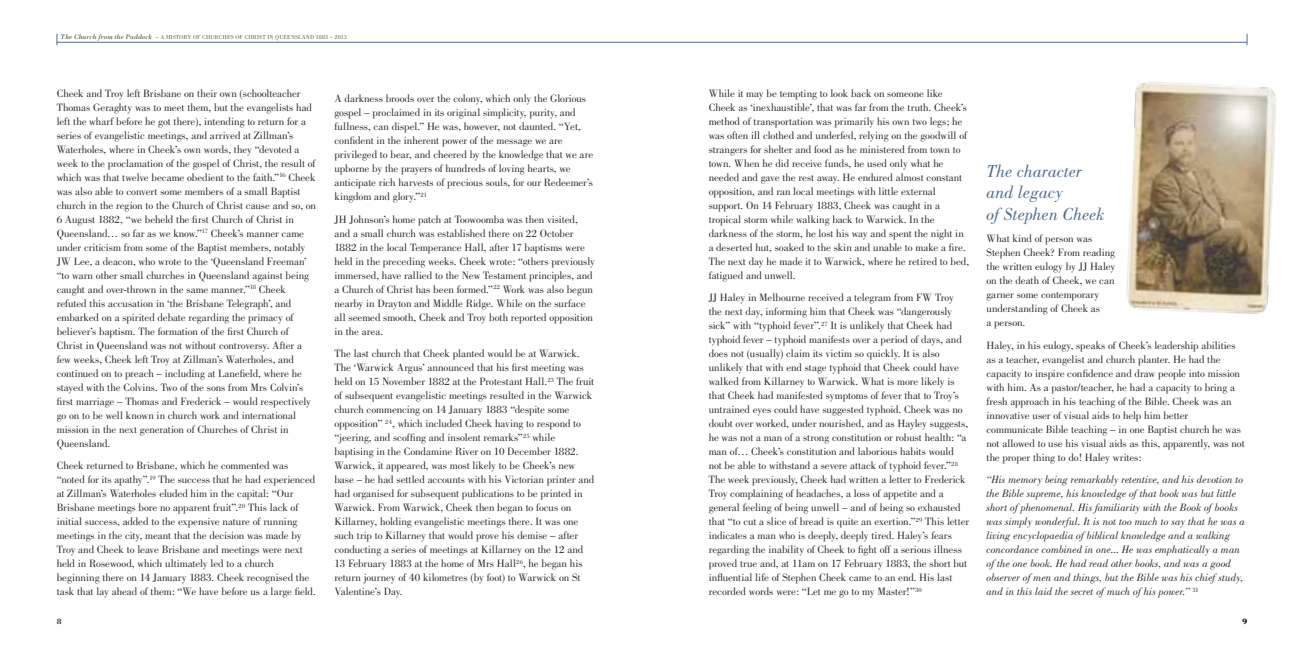
<style>
.page{position:relative;width:1304px;height:652px;background:#fff}
.page>*{position:absolute;margin:0;border:0;box-sizing:border-box;transform-origin:0 0}
.t1{font:italic 18px/21.6px "Bodoni";color:#4f6d8c}
.t2{font:11px/14px "Bodoni";letter-spacing:-.01em;color:#2d2c2d}
.t3{font:italic 11px/14px "Bodoni";color:#2d2c2d}
.t4{font:700 8px "Bodoni";color:#2d2c2d}
.t5{font:6px "Bodoni";letter-spacing:.02em;color:#59595b}
.s1{font-style:italic;font-size:7px}
</style>
<div class="page">
<hr style="left:57px;top:42px;width:595px;height:1px;background:#4f6d8c">
<hr style="left:652px;top:42px;width:595px;height:1px;background:#4f6d8c">
<img style="left:1126px;top:82px;width:150px;height:232px">
<p class="t5" style="left:61px;top:34px;width:288px"><span class="s1">The Church from the Paddock</span> – A HISTORY OF CHURCHES OF CHRIST IN QUEENSLAND 1883 – 2013</p>
<p class="t2" style="left:57px;top:86px;width:261px">Cheek and Troy left Brisbane on their own (schoolteacher Thomas Geraghty was to meet them, but the evangelists had left the wharf before he got there), intending to return for a series of evangelistic meetings, and arrived at Zillman’s Waterholes, where in Cheek’s own words, they “devoted a week to the proclamation of the gospel of Christ, the result of which was that twelve became obedient to the faith.”<sup>16</sup> Cheek was also able to convert some members of a small Baptist church in the region to the Church of Christ cause and so, on 6 August 1882, “we beheld the first Church of Christ in Queensland… so far as we know.”<sup>17</sup> Cheek’s manner came under criticism from some of the Baptist members, notably JW Lee, a deacon, who wrote to the ‘Queensland Freeman’ “to warn other small churches in Queensland against being caught and over-thrown in the same manner.”<sup>18</sup> Cheek refuted this accusation in ‘the Brisbane Telegraph’, and embarked on a spirited debate regarding the primacy of believer’s baptism. The formation of the first Church of Christ in Queensland was not without controversy. After a few weeks, Cheek left Troy at Zillman’s Waterholes, and continued on to preach – including at Lanefield, where he stayed with the Colvins. Two of the sons from Mrs Colvin’s first marriage – Thomas and Frederick – would respectively go on to be well known in church work and international mission in the next generation of Churches of Christ in Queensland.</p>
<p class="t2" style="left:57px;top:459px;width:261px">Cheek returned to Brisbane, which he commented was “noted for its apathy”.<sup>19</sup> The success that he had experienced at Zillman’s Waterholes eluded him in the capital: “Our Brisbane meetings bore no apparent fruit”.<sup>20</sup> This lack of initial success, added to the expensive nature of running meetings in the city, meant that the decision was made by Troy and Cheek to leave Brisbane and meetings were next held in Rosewood, which ultimately led to a church beginning there on 14 January 1883. Cheek recognised the task that lay ahead of them: “We have before us a large field.</p>
<p class="t2" style="left:334px;top:92px;width:260px">A darkness broods over the colony, which only the Glorious gospel – proclaimed in its original simplicity, purity, and fullness, can dispel.” He was, however, not daunted. “Yet, confident in the inherent power of the message we are privileged to bear, and cheered by the knowledge that we are upborne by the prayers of hundreds of loving hearts, we anticipate rich harvests of precious souls, for our Redeemer’s kingdom and glory.”<sup>21</sup></p>
<p class="t2" style="left:334px;top:212px;width:262px">JH Johnson’s home patch at Toowoomba was then visited, and a small church was established there on 22 October 1882 in the local Temperance Hall, after 17 baptisms were held in the preceding weeks. Cheek wrote: “others previously immersed, have rallied to the New Testament principles, and a Church of Christ has been formed.”<sup>22</sup> Work was also begun nearby in Drayton and Middle Ridge. While on the surface all seemed smooth, Cheek and Troy both reported opposition in the area.</p>
<p class="t2" style="left:334px;top:347px;width:261px">The last church that Cheek planted would be at Warwick.<br>The ‘Warwick Argus’ announced that his first meeting was held on 15 November 1882 at the Protestant Hall.<sup>23</sup> The fruit of subsequent evangelistic meetings resulted in the Warwick church commencing on 14 January 1883 “despite some opposition” <sup>24</sup>, which included Cheek having to respond to “jeering, and scoffing and insolent remarks”<sup>25</sup> while baptising in the Condamine River on 10 December 1882.<br>Warwick, it appeared, was most likely to be Cheek’s new base – he had settled accounts with his Victorian printer and had organised for subsequent publications to be printed in Warwick. From Warwick, Cheek then began to focus on Killarney, holding evangelistic meetings there. It was one such trip to Killarney that would prove his demise – after conducting a series of meetings at Killarney on the 12 and 13 February 1883 at the home of Mrs Hall<sup>26</sup>, he began his return journey of 40 kilometres (by foot) to Warwick on St Valentine’s Day.</p>
<p class="t2" style="left:709px;top:86px;width:262px">While it may be tempting to look back on someone like Cheek as ‘inexhaustible’, that was far from the truth. Cheek’s method of transportation was primarily his own two legs; he was often ill clothed and underfed, relying on the goodwill of strangers for shelter and food as he ministered from town to town. When he did receive funds, he used only what he needed and gave the rest away. He endured almost constant opposition, and ran local meetings with little external support. On 14 February 1883, Cheek was caught in a tropical storm while walking back to Warwick. In the darkness of the storm, he lost his way and spent the night in a deserted hut, soaked to the skin and unable to make a fire.<br>The next day he made it to Warwick, where he retired to bed, fatigued and unwell.</p>
<p class="t2" style="left:709px;top:291px;width:262px">JJ Haley in Melbourne received a telegram from FW Troy the next day, informing him that Cheek was “dangerously sick” with “typhoid fever”.<sup>27</sup> It is unlikely that Cheek had typhoid fever – typhoid manifests over a period of days, and does not (usually) claim its victim so quickly. It is also unlikely that with end stage typhoid that Cheek could have walked from Killarney to Warwick. What is more likely is that Cheek had manifested symptoms of fever that to Troy’s untrained eyes could have suggested typhoid. Cheek was no doubt over worked, under nourished, and as Hayley suggests, he was not a man of a strong constitution or robust health: “a man of… Cheek’s constitution and laborious habits would not be able to withstand a severe attack of typhoid fever.”<sup>28<br></sup>The week previously, Cheek had written a letter to Frederick Troy complaining of headaches, a loss of appetite and a general feeling of being unwell – and of being so exhausted that “to cut a slice of bread is quite an exertion.”<sup>29</sup> This letter indicates a man who is deeply, deeply tired. Haley’s fears regarding the inability of Cheek to fight off a serious illness proved true and, at 11am on 17 February 1883, the short but influential life of Stephen Cheek came to an end. His last recorded words were: “Let me go to my Master!”<sup>30</sup></p>
<h1 class="t1" style="left:986px;top:160px;width:119px">The character and legacy<br>of Stephen Cheek</h1>
<p class="t2" style="left:986px;top:232px;width:130px">What kind of person was<br>Stephen Cheek? From reading the written eulogy by JJ Haley on the death of Cheek, we can garner some contemporary understanding of Cheek as<br>a person.</p>
<p class="t2" style="left:986px;top:338px;width:260px">Haley, in his eulogy, speaks of Cheek’s leadership abilities as a teacher, evangelist and church planter. He had the capacity to inspire confidence and draw people into mission with him. As a pastor/teacher, he had a capacity to bring a fresh approach in his teaching of the Bible. Cheek was an innovative user of visual aids to help him better communicate Bible teaching – in one Baptist church he was not allowed to use his visual aids as this, apparently, was not the proper thing to do! Haley writes:</p>
<p class="t3" style="left:986px;top:473px;width:260px">“His memory being remarkably retentive, and his devotion to the Bible supreme, his knowledge of that book was but little short of phenomenal. His familiarity with the Book of books was simply wonderful. It is not too much to say that he was a living encyclopaedia of biblical knowledge and a walking concordance combined in one... He was emphatically a man of the one book. He had read other books, and was a good observer of men and things, but the Bible was his chief study, and in this laid the secret of much of his power.” <sup>31</sup></p>
<p class="t4" style="left:57px;top:616px;width:6px">8</p>
<p class="t4" style="left:1242px;top:616px;width:6px">9</p>
</div>
